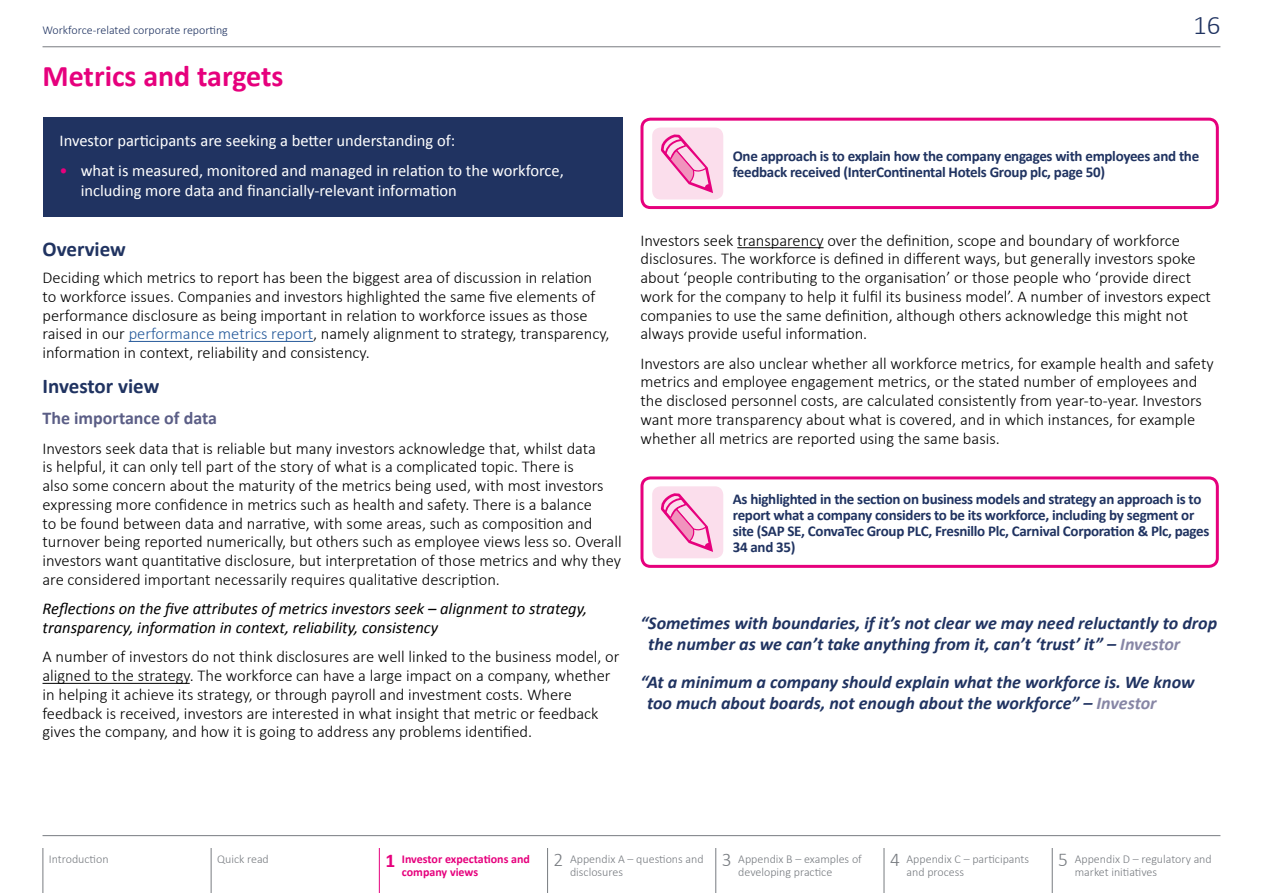
<style>
.page{position:relative;width:1263px;height:893px;background:#fff}
.page>*{position:absolute;margin:0;border:0;box-sizing:border-box;transform-origin:0 0}
.t1{font:700 30px "Calibri";color:#e6007d}
.t2{font:300 27px "Calibri";color:#203361}
.t3{font:700 21px "Calibri";color:#203361}
.t4{font:italic 700 18px/21px "Calibri";color:#203361}
.t5{font:700 18px "Calibri";color:#5b5e86}
.t6{font:300 16.5px/18.8px "Calibri";color:#000}
.t7{font:16.5px/19.5px "Calibri";color:#fff}
.t8{font:italic 16.5px/18.8px "Calibri";color:#000}
.t9{font:700 15px/16.2px "Calibri";letter-spacing:-.02em;color:#203361}
.t10{font:300 12px/13.5px "Calibri";color:#787c81}
.t11{font:700 12px/13.5px "Calibri";color:#e6007d}
.t12{font:300 12px "Calibri";color:#203361}
.s1{color:#e6007d}
.s2{color:#275b9b}
.s3{color:#8786a5}
.s4{font-size:19.5px}
</style>
<div class="page">
<hr style="left:43px;top:46px;width:1177px;height:1px;background:#787c81">
<hr style="left:547px;top:842px;width:1px;height:51px;background:#787c81">
<hr style="left:715px;top:842px;width:1px;height:51px;background:#787c81">
<hr style="left:884px;top:842px;width:1px;height:51px;background:#787c81">
<hr style="left:1052px;top:842px;width:1px;height:51px;background:#787c81">
<hr style="left:211px;top:842px;width:1px;height:51px;background:#787c81">
<hr style="left:43px;top:842px;width:1px;height:51px;background:#787c81">
<hr style="left:379px;top:842px;width:1px;height:51px;background:#e6007d">
<hr style="left:43px;top:835px;width:1177px;height:1px;background:#787c81">
<hr style="left:129px;top:341px;width:184px;height:1px;background:#275b9b">
<hr style="left:43px;top:683px;width:147px;height:1px;background:#000">
<div style="left:43px;top:118px;width:579px;height:99px;background:#203361"></div>
<hr style="left:737px;top:247px;width:87px;height:1px;background:#000">
<div style="left:640px;top:118px;width:579px;height:91px;border:3px solid #e6007d;border-radius:9px"></div>
<div style="left:652px;top:128px;width:71px;height:71px;background:#fbdeec;border-radius:9px"></div>
<svg style="left:660px;top:134px;width:53px;height:59px"></svg>
<div style="left:640px;top:476px;width:579px;height:92px;border:3px solid #e6007d;border-radius:9px"></div>
<div style="left:652px;top:486px;width:71px;height:72px;background:#fbdeec;border-radius:9px"></div>
<svg style="left:660px;top:493px;width:53px;height:59px"></svg>
<p class="t12" style="left:43px;top:22px;width:187px">Workforce-related corporate reporting</p>
<h2 class="t2" style="left:1193px;top:8px;width:29px">16</h2>
<h1 class="t1" style="left:43px;top:57px;width:243px">Metrics and targets</h1>
<p class="t7" style="left:60px;top:131px;width:397px">Investor participants are seeking a better understanding of:</p>
<p class="t7" style="left:81px;top:161px;width:485px;text-indent:-21px"><span class="s1">•</span> what is measured, monitored and managed in relation to the workforce, including more data and financially-relevant information</p>
<p class="t3" style="left:43px;top:235px;width:85px">Overview</p>
<p class="t6" style="left:43px;top:267px;width:568px">Deciding which metrics to report has been the biggest area of discussion in relation to workforce issues. Companies and investors highlighted the same five elements of performance disclosure as being important in relation to workforce issues as those raised in our <span class="s2">performance metrics report</span>, namely alignment to strategy, transparency, information in context, reliability and consistency.</p>
<p class="t3" style="left:43px;top:372px;width:118px">Investor view</p>
<p class="t5" style="left:43px;top:407px;width:176px">The importance of data</p>
<p class="t6" style="left:43px;top:438px;width:581px">Investors seek data that is reliable but many investors acknowledge that, whilst data<br>is helpful, it can only tell part of the story of what is a complicated topic. There is<br>also some concern about the maturity of the metrics being used, with most investors expressing more confidence in metrics such as health and safety. There is a balance<br>to be found between data and narrative, with some areas, such as composition and turnover being reported numerically, but others such as employee views less so. Overall investors want quantitative disclosure, but interpretation of those metrics and why they are considered important necessarily requires qualitative description.</p>
<p class="t8" style="left:43px;top:599px;width:546px">Reflections on the five attributes of metrics investors seek – alignment to strategy, transparency, information in context, reliability, consistency</p>
<p class="t6" style="left:43px;top:647px;width:578px">A number of investors do not think disclosures are well linked to the business model, or aligned to the strategy. The workforce can have a large impact on a company, whether in helping it achieve its strategy, or through payroll and investment costs. Where feedback is received, investors are interested in what insight that metric or feedback gives the company, and how it is going to address any problems identified.</p>
<p class="t9" style="left:733px;top:148px;width:468px">One approach is to explain how the company engages with employees and the feedback received (InterContinental Hotels Group plc, page 50)</p>
<p class="t6" style="left:640px;top:230px;width:572px">Investors seek transparency over the definition, scope and boundary of workforce disclosures. The workforce is defined in different ways, but generally investors spoke about ‘people contributing to the organisation’ or those people who ‘provide direct work for the company to help it fulfil its business model’. A number of investors expect companies to use the same definition, although others acknowledge this might not always provide useful information.</p>
<p class="t6" style="left:640px;top:353px;width:575px">Investors are also unclear whether all workforce metrics, for example health and safety metrics and employee engagement metrics, or the stated number of employees and the disclosed personnel costs, are calculated consistently from year-to-year. Investors want more transparency about what is covered, and in which instances, for example whether all metrics are reported using the same basis.</p>
<p class="t9" style="left:733px;top:490px;width:478px">As highlighted in the section on business models and strategy an approach is to report what a company considers to be its workforce, including by segment or site (SAP SE, ConvaTec Group PLC, Fresnillo Plc, Carnival Corporation &amp; Plc, pages 34 and 35)</p>
<p class="t4" style="left:648px;top:612px;width:570px;text-indent:-8px">“Sometimes with boundaries, if it’s not clear we may need reluctantly to drop the number as we can’t take anything from it, can’t ‘trust’ it” – <span class="s3">Investor</span></p>
<p class="t4" style="left:647px;top:671px;width:549px;text-indent:-7px">“At a minimum a company should explain what the workforce is. We know too much about boards, not enough about the workforce” – <span class="s3">Investor</span></p>
<p class="t10" style="left:49px;top:852px;width:61px">Introduction</p>
<p class="t10" style="left:217px;top:852px;width:53px">Quick read</p>
<p class="t11" style="left:402px;top:852px;width:130px;text-indent:-16px"><span class="s4">1</span> Investor expectations and company views</p>
<p class="t10" style="left:570px;top:851px;width:135px;text-indent:-16px"><span class="s4">2</span> Appendix A – questions and disclosures</p>
<p class="t10" style="left:738px;top:851px;width:125px;text-indent:-16px"><span class="s4">3</span> Appendix B – examples of developing practice</p>
<p class="t10" style="left:906px;top:851px;width:124px;text-indent:-16px"><span class="s4">4</span> Appendix C – participants and process</p>
<p class="t10" style="left:1075px;top:851px;width:139px;text-indent:-16px"><span class="s4">5</span> Appendix D – regulatory and market initiatives</p>
</div>
